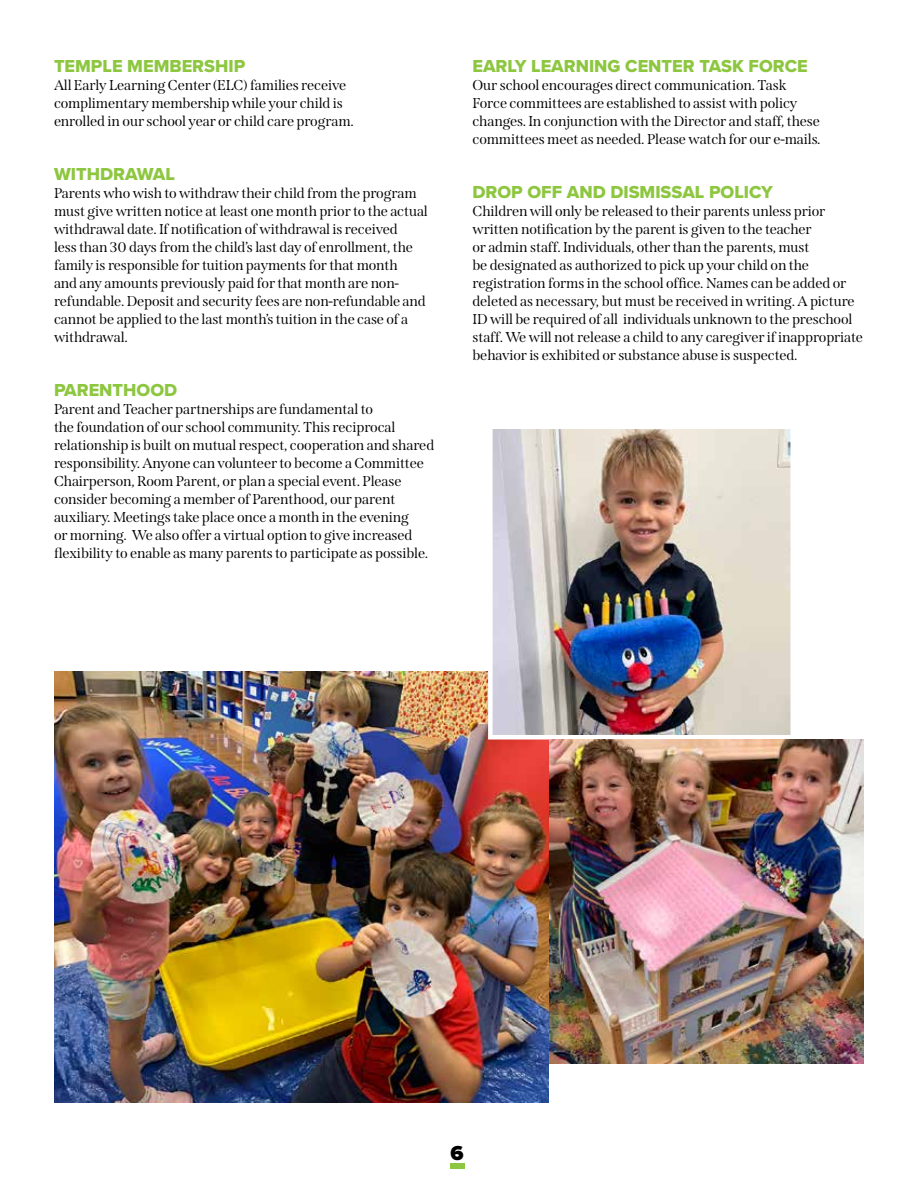
<style>
.page{position:relative;width:918px;height:1188px;background:#fff}
.page>*{position:absolute;margin:0;border:0;box-sizing:border-box;transform-origin:0 0}
.t1{font:900 21px "Proxima Nova";color:#000}
.t2{font:18px "Proxima Nova Extrabld";color:#8dc63f}
.t3{font:14.25px/18px "Span";letter-spacing:-.01em;color:#000}
</style>
<div class="page">
<div style="left:450px;top:1163px;width:14px;height:6px;background:#8dc63f"></div>
<img style="left:54px;top:671px;width:495px;height:431px">
<img style="left:486px;top:429px;width:311px;height:313px">
<img style="left:549px;top:740px;width:315px;height:324px">
<p class="t2" style="left:54px;top:53px;width:193px">TEMPLE MEMBERSHIP</p>
<p class="t3" style="left:54px;top:76px;width:301px">All Early Learning Center (ELC) families receive complimentary membership while your child is enrolled in our school year or child care program.</p>
<p class="t2" style="left:54px;top:161px;width:122px">WITHDRAWAL</p>
<p class="t3" style="left:54px;top:184px;width:375px">Parents who wish to withdraw their child from the program must give written notice at least one month prior to the actual withdrawal date. If notification of withdrawal is received<br>less than 30 days from the child’s last day of enrollment, the family is responsible for tuition payments for that month<br>and any amounts previously paid for that month are non&shy;refundable. Deposit and security fees are non-refundable and cannot be applied to the last month’s tuition in the case of a withdrawal.</p>
<p class="t2" style="left:54px;top:377px;width:125px">PARENTHOOD</p>
<p class="t3" style="left:54px;top:400px;width:382px">Parent and Teacher partnerships are fundamental to<br>the foundation of our school community. This reciprocal relationship is built on mutual respect, cooperation and shared responsibility. Anyone can volunteer to become a Committee Chairperson, Room Parent, or plan a special event. Please consider becoming a member of Parenthood, our parent auxiliary. Meetings take place once a month in the evening<br>or morning. We also offer a virtual option to give increased flexibility to enable as many parents to participate as possible.</p>
<p class="t2" style="left:472px;top:53px;width:337px">EARLY LEARNING CENTER TASK FORCE</p>
<p class="t3" style="left:472px;top:76px;width:350px">Our school encourages direct communication. Task Force committees are established to assist with policy changes. In conjunction with the Director and staff, these committees meet as needed. Please watch for our e-mails.</p>
<p class="t2" style="left:472px;top:179px;width:302px">DROP OFF AND DISMISSAL POLICY</p>
<p class="t3" style="left:472px;top:202px;width:392px">Children will only be released to their parents unless prior written notification by the parent is given to the teacher<br>or admin staff. Individuals, other than the parents, must<br>be designated as authorized to pick up your child on the registration forms in the school office. Names can be added or deleted as necessary, but must be received in writing. A picture ID will be required of all individuals unknown to the preschool staff. We will not release a child to any caregiver if inappropriate behavior is exhibited or substance abuse is suspected.</p>
<h1 class="t1" style="left:451px;top:1137px;width:15px">6</h1>
</div>
